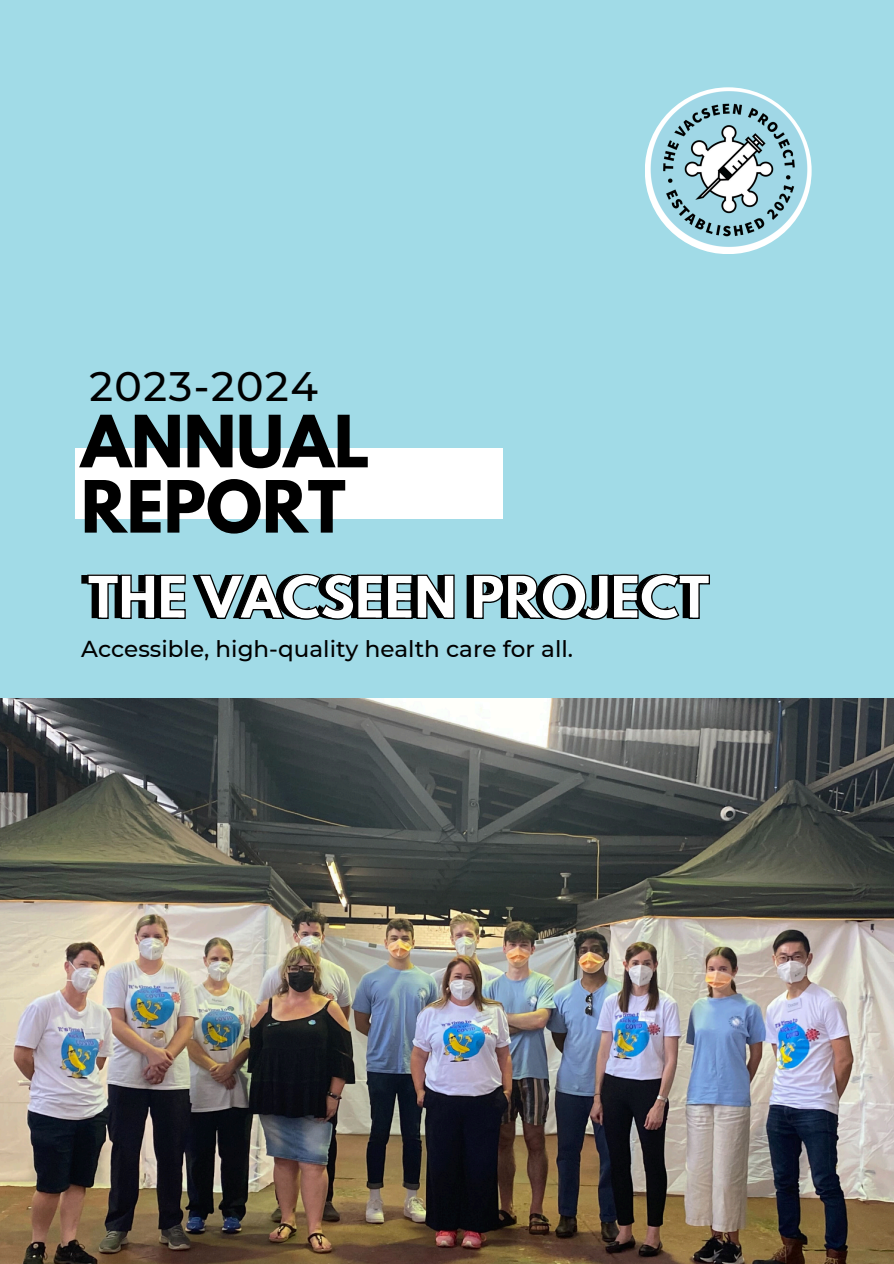
<style>
.page{position:relative;width:894px;height:1264px;background:#fff}
.page>*{position:absolute;margin:0;border:0;box-sizing:border-box;transform-origin:0 0}
.t1{font:700 63.75px/65.2px "League Spartan";color:#000}
.t2{font:700 52.2px "League Spartan";letter-spacing:-.545em;color:#000}
.t3{font:500 41.1px "Montserrat";letter-spacing:.04em;color:#000}
.t4{font:500 23.1px "Montserrat";color:#000}
.s1{color:#fff}
</style>
<div class="page">
<div style="left:0;top:0;width:893px;height:1263px;background:#a1dbe7"></div>
<img style="left:648px;top:91px;width:160px;height:159px">
<div style="left:75px;top:448px;width:428px;height:70px;background:#fff"></div>
<img style="left:0;top:698px;width:893px;height:565px">
<svg style="left:87px;top:573px;width:623px;height:47px"></svg>
<p class="t3" style="left:89px;top:361px;width:230px">2023-2024</p>
<h3 class="t1" style="left:81px;top:417px;width:290px">ANNUAL<br>REPORT</h3>
<h2 class="t2" style="left:81px;top:571px;width:630px">T<span class="s1">T</span> H<span class="s1">H</span> E<span class="s1">E</span> V<span class="s1">V</span> A<span class="s1">A</span> C<span class="s1">C</span> S<span class="s1">S</span> E<span class="s1">E</span> E<span class="s1">E</span> N<span class="s1">N</span> P<span class="s1">P</span> R<span class="s1">R</span> O<span class="s1">O</span> J<span class="s1">J</span> E<span class="s1">E</span> C<span class="s1">C</span> T<span class="s1">T</span></h2>
<h1 class="t4" style="left:81px;top:635px;width:493px">Accessible, high-quality health care for all.</h1>
</div>
